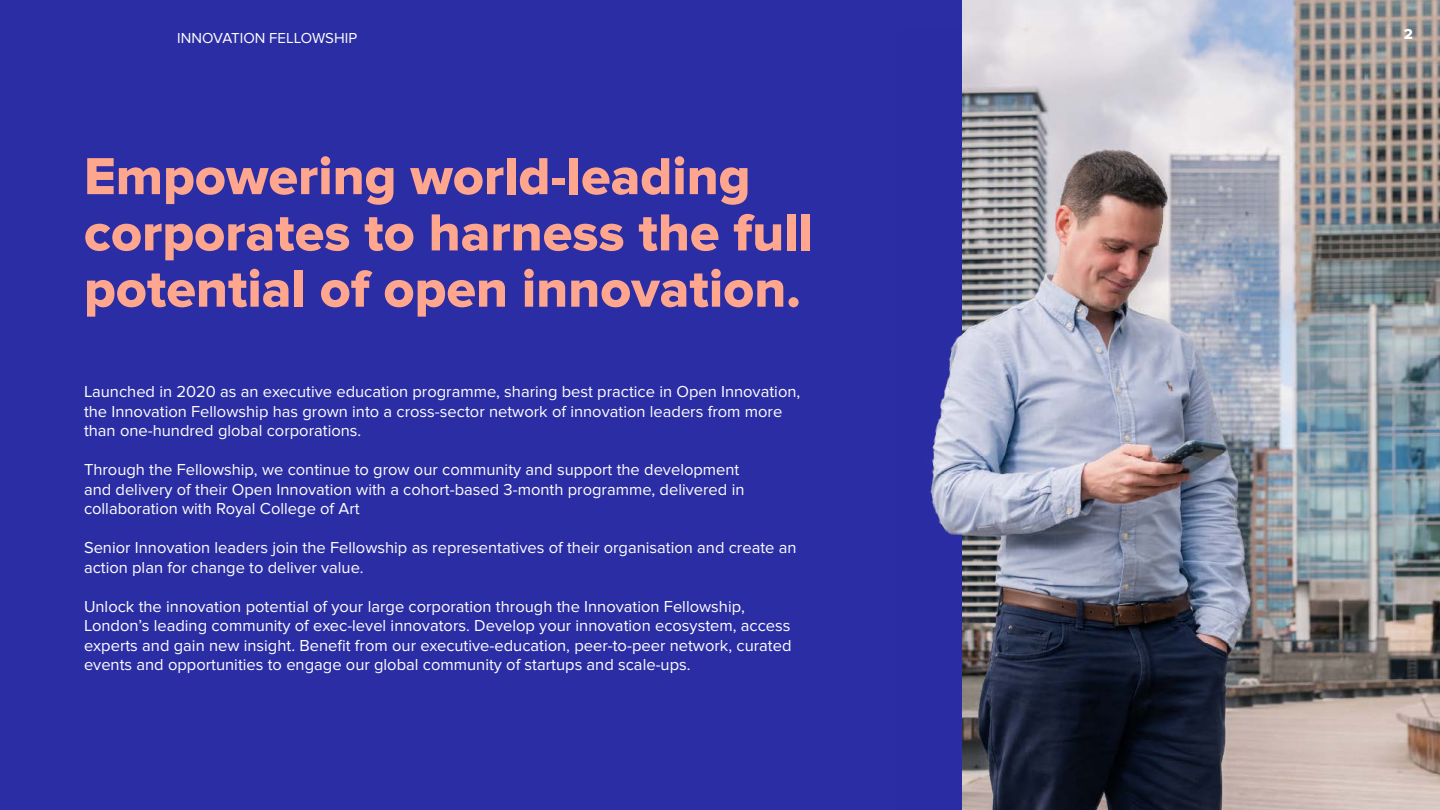
<style>
.page{position:relative;width:1440px;height:810px;background:#fff}
.page>*{position:absolute;margin:0;border:0;box-sizing:border-box;transform-origin:0 0}
.t1{font:54px/56.2px "Proxima Nova Extrabld";color:#ffa68f}
.t2{font:16.5px/19.5px "Proxima Nova";color:#fff}
.t3{font:15px "Proxima Nova";color:#fff}
.t4{font:15px "Proxima Nova Extrabld";color:#fff}
</style>
<div class="page">
<img style="left:962px;top:0;width:478px;height:810px">
<div style="left:0;top:0;width:962px;height:810px;background:#2b2da4"></div>
<img style="left:930px;top:26px;width:394px;height:784px">
<p class="t3" style="left:177px;top:29px;width:181px">INNOVATION FELLOWSHIP</p>
<h1 class="t1" style="left:84px;top:149px;width:730px">Empowering world-leading corporates to harness the full potential of open innovation.</h1>
<p class="t2" style="left:84px;top:382px;width:718px">Launched in 2020 as an executive education programme, sharing best practice in Open Innovation, the Innovation Fellowship has grown into a cross-sector network of innovation leaders from more than one-hundred global corporations.</p>
<p class="t2" style="left:84px;top:460px;width:662px">Through the Fellowship, we continue to grow our community and support the development and delivery of their Open Innovation with a cohort-based 3-month programme, delivered in collaboration with Royal College of Art</p>
<p class="t2" style="left:84px;top:538px;width:714px">Senior Innovation leaders join the Fellowship as representatives of their organisation and create an action plan for change to deliver value.</p>
<p class="t2" style="left:84px;top:597px;width:709px">Unlock the innovation potential of your large corporation through the Innovation Fellowship, London’s leading community of exec-level innovators. Develop your innovation ecosystem, access experts and gain new insight. Benefit from our executive-education, peer-to-peer network, curated events and opportunities to engage our global community of startups and scale-ups.</p>
<p class="t4" style="left:1404px;top:25px;width:11px">2</p>
</div>
